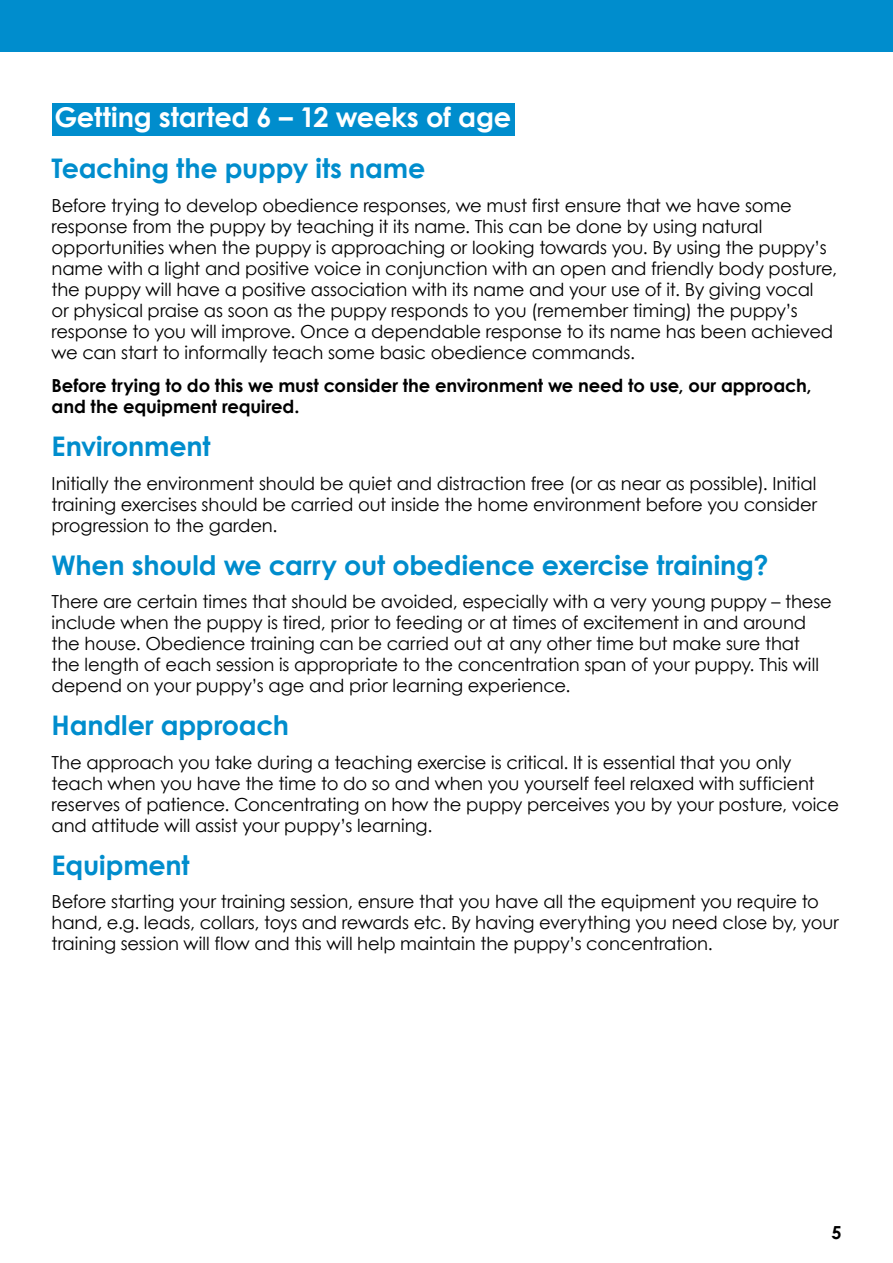
<style>
.page{position:relative;width:893px;height:1263px;background:#fff}
.page>*{position:absolute;margin:0;border:0;box-sizing:border-box;transform-origin:0 0}
.h3{font:700 27.3px "Century Gothic";letter-spacing:-.01em;color:#fff}
.h4{font:700 27px "Century Gothic";letter-spacing:-.005em;color:#008dcd}
.p{font:18px/21px "Century Gothic";letter-spacing:-.005em;color:#000}
.p-2{font:700 18px/21px "Century Gothic";letter-spacing:-.005em;color:#000}
</style>
<div class="page">
<div style="left:0;top:0;width:893px;height:52px;background:#008dcd"></div>
<div style="left:52px;top:104px;width:462px;height:32px;background:#008dcd"></div>
<h3 class="h3" style="left:54px;top:100px;width:458px">Getting started 6 – 12 weeks of age</h3>
<p class="h4" style="left:52px;top:151px;width:375px">Teaching the puppy its name</p>
<p class="p" style="left:52px;top:194px;width:787px">Before trying to develop obedience responses, we must first ensure that we have some response from the puppy by teaching it its name. This can be done by using natural opportunities when the puppy is approaching or looking towards you. By using the puppy’s name with a light and positive voice in conjunction with an open and friendly body posture, the puppy will have a positive association with its name and your use of it. By giving vocal<br>or physical praise as soon as the puppy responds to you (remember timing) the puppy’s response to you will improve. Once a dependable response to its name has been achieved we can start to informally teach some basic obedience commands.</p>
<p class="p-2" style="left:52px;top:375px;width:762px">Before trying to do this we must consider the environment we need to use, our approach, and the equipment required.</p>
<p class="h4" style="left:52px;top:429px;width:161px">Environment</p>
<p class="p" style="left:52px;top:473px;width:767px;text-align:justify">Initially the environment should be quiet and distraction free (or as near as possible). Initial training exercises should be carried out inside the home environment before you consider progression to the garden.</p>
<p class="h4" style="left:52px;top:548px;width:718px">When should we carry out obedience exercise training?</p>
<p class="p" style="left:52px;top:591px;width:782px">There are certain times that should be avoided, especially with a very young puppy – these include when the puppy is tired, prior to feeding or at times of excitement in and around the house. Obedience training can be carried out at any other time but make sure that the length of each session is appropriate to the concentration span of your puppy. This will depend on your puppy’s age and prior learning experience.</p>
<p class="h4" style="left:52px;top:708px;width:239px">Handler approach</p>
<p class="p" style="left:52px;top:752px;width:789px">The approach you take during a teaching exercise is critical. It is essential that you only teach when you have the time to do so and when you yourself feel relaxed with sufficient reserves of patience. Concentrating on how the puppy perceives you by your posture, voice and attitude will assist your puppy’s learning.</p>
<p class="h4" style="left:52px;top:848px;width:140px">Equipment</p>
<p class="p" style="left:52px;top:891px;width:789px">Before starting your training session, ensure that you have all the equipment you require to hand, e.g. leads, collars, toys and rewards etc. By having everything you need close by, your training session will flow and this will help maintain the puppy’s concentration.</p>
<p class="p-2" style="left:831px;top:1221px;width:12px">5</p>
</div>
